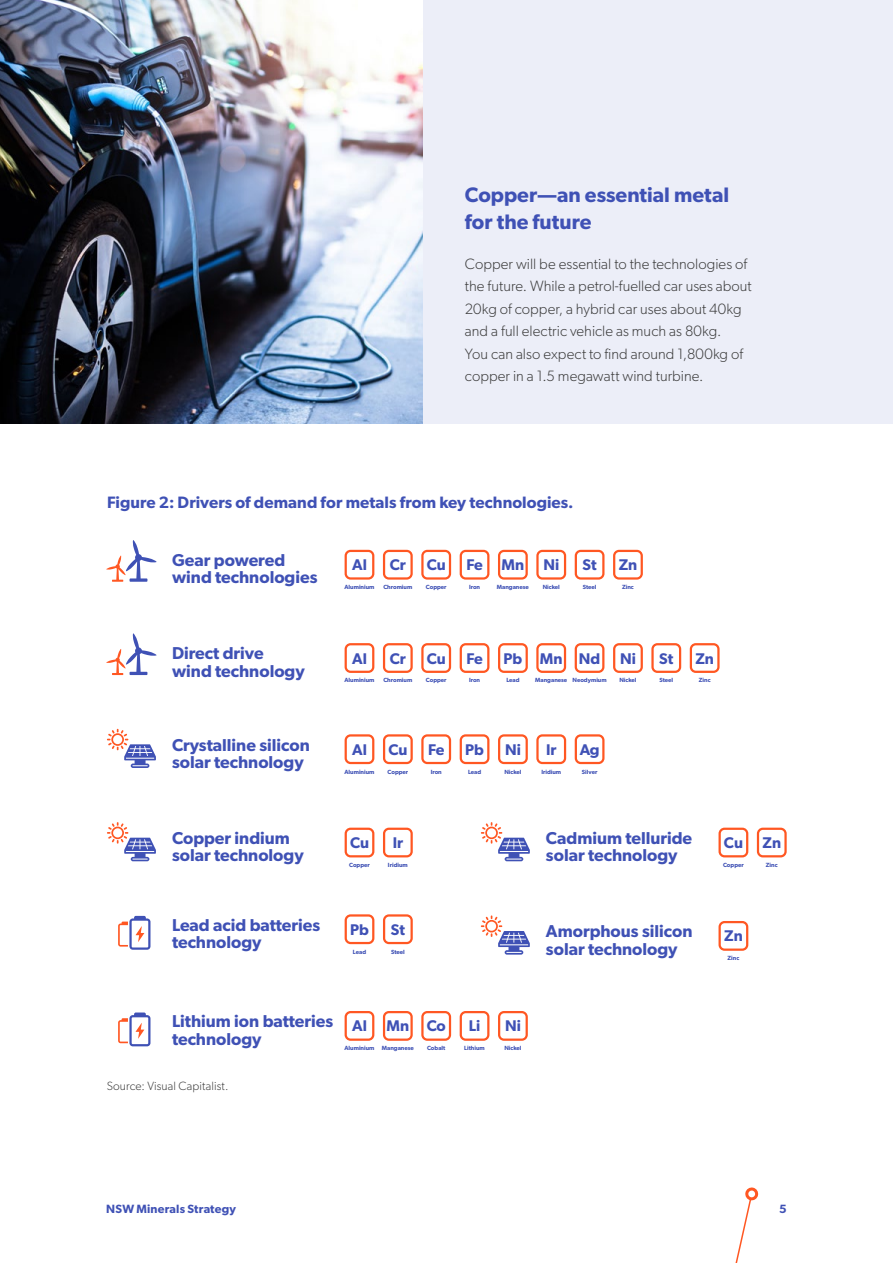
<style>
.page{position:relative;width:893px;height:1263px;background:#fff}
.page>*{position:absolute;margin:0;border:0;box-sizing:border-box;transform-origin:0 0}
.t1{font:600 21px/27.3px "Gibson";color:#3f51b5}
.t2{font:600 17.25px/17.2px "Gibson";color:#3f51b5}
.t3{font:600 16.5px "Gibson";letter-spacing:.005em;color:#3f51b5}
.t4{font:600 15.45px "Gibson";color:#3f51b5}
.t5{font:300 15px/22.5px "Gibson";letter-spacing:.005em;color:#3c3c3c}
.t6{font:300 12px "Gibson";letter-spacing:.01em;color:#3c3c3c}
.t7{font:600 12px "Gibson";letter-spacing:.015em;color:#3f51b5}
.t8{font:600 6px "Gibson";color:#3f51b5}
</style>
<div class="page">
<svg style="left:735px;top:1187px;width:24px;height:76px"></svg>
<div style="left:410px;top:0;width:483px;height:424px;background:#eceef8"></div>
<svg style="left:106px;top:540px;width:51px;height:42px"></svg>
<div style="left:345px;top:550px;width:29px;height:30px;border:2px solid #ff5722;border-radius:5px"></div>
<div style="left:383px;top:550px;width:30px;height:30px;border:2px solid #ff5722;border-radius:5px"></div>
<div style="left:421px;top:550px;width:30px;height:30px;border:2px solid #ff5722;border-radius:5px"></div>
<div style="left:460px;top:550px;width:29px;height:30px;border:2px solid #ff5722;border-radius:5px"></div>
<div style="left:498px;top:550px;width:30px;height:30px;border:2px solid #ff5722;border-radius:5px"></div>
<div style="left:536px;top:550px;width:30px;height:30px;border:2px solid #ff5722;border-radius:5px"></div>
<div style="left:575px;top:550px;width:29px;height:30px;border:2px solid #ff5722;border-radius:5px"></div>
<div style="left:613px;top:550px;width:30px;height:30px;border:2px solid #ff5722;border-radius:5px"></div>
<svg style="left:106px;top:633px;width:51px;height:42px"></svg>
<div style="left:498px;top:643px;width:30px;height:30px;border:2px solid #ff5722;border-radius:5px"></div>
<div style="left:575px;top:643px;width:29px;height:30px;border:2px solid #ff5722;border-radius:5px"></div>
<div style="left:345px;top:643px;width:29px;height:30px;border:2px solid #ff5722;border-radius:5px"></div>
<div style="left:383px;top:643px;width:30px;height:30px;border:2px solid #ff5722;border-radius:5px"></div>
<div style="left:421px;top:643px;width:30px;height:30px;border:2px solid #ff5722;border-radius:5px"></div>
<div style="left:460px;top:643px;width:29px;height:30px;border:2px solid #ff5722;border-radius:5px"></div>
<div style="left:536px;top:643px;width:30px;height:30px;border:2px solid #ff5722;border-radius:5px"></div>
<div style="left:613px;top:643px;width:30px;height:30px;border:2px solid #ff5722;border-radius:5px"></div>
<div style="left:651px;top:643px;width:30px;height:30px;border:2px solid #ff5722;border-radius:5px"></div>
<div style="left:690px;top:643px;width:30px;height:30px;border:2px solid #ff5722;border-radius:5px"></div>
<svg style="left:107px;top:729px;width:49px;height:39px"></svg>
<div style="left:460px;top:734px;width:29px;height:30px;border:2px solid #ff5722;border-radius:5px"></div>
<div style="left:345px;top:734px;width:29px;height:30px;border:2px solid #ff5722;border-radius:5px"></div>
<div style="left:383px;top:734px;width:30px;height:30px;border:2px solid #ff5722;border-radius:5px"></div>
<div style="left:421px;top:734px;width:30px;height:30px;border:2px solid #ff5722;border-radius:5px"></div>
<div style="left:498px;top:734px;width:30px;height:30px;border:2px solid #ff5722;border-radius:5px"></div>
<div style="left:536px;top:734px;width:30px;height:30px;border:2px solid #ff5722;border-radius:5px"></div>
<div style="left:575px;top:734px;width:29px;height:30px;border:2px solid #ff5722;border-radius:5px"></div>
<svg style="left:107px;top:822px;width:49px;height:39px"></svg>
<div style="left:345px;top:828px;width:29px;height:29px;border:2px solid #ff5722;border-radius:5px"></div>
<div style="left:383px;top:828px;width:30px;height:29px;border:2px solid #ff5722;border-radius:5px"></div>
<svg style="left:481px;top:822px;width:49px;height:39px"></svg>
<div style="left:718px;top:828px;width:30px;height:29px;border:2px solid #ff5722;border-radius:5px"></div>
<div style="left:757px;top:828px;width:30px;height:29px;border:2px solid #ff5722;border-radius:5px"></div>
<svg style="left:118px;top:916px;width:32px;height:34px"></svg>
<div style="left:345px;top:914px;width:29px;height:30px;border:2px solid #ff5722;border-radius:5px"></div>
<div style="left:383px;top:914px;width:30px;height:30px;border:2px solid #ff5722;border-radius:5px"></div>
<svg style="left:481px;top:915px;width:49px;height:40px"></svg>
<div style="left:718px;top:921px;width:30px;height:30px;border:2px solid #ff5722;border-radius:5px"></div>
<svg style="left:118px;top:1012px;width:32px;height:34px"></svg>
<div style="left:498px;top:1011px;width:30px;height:30px;border:2px solid #ff5722;border-radius:5px"></div>
<div style="left:345px;top:1011px;width:29px;height:30px;border:2px solid #ff5722;border-radius:5px"></div>
<div style="left:383px;top:1011px;width:30px;height:30px;border:2px solid #ff5722;border-radius:5px"></div>
<div style="left:421px;top:1011px;width:30px;height:30px;border:2px solid #ff5722;border-radius:5px"></div>
<div style="left:460px;top:1011px;width:29px;height:30px;border:2px solid #ff5722;border-radius:5px"></div>
<img style="left:0;top:0;width:422px;height:424px">
<h3 class="t1" style="left:465px;top:180px;width:266px">Copper—an essential metal for the future</h3>
<p class="t5" style="left:465px;top:252px;width:288px">Copper will be essential to the technologies of the future. While a petrol-fuelled car uses about 20kg of copper, a hybrid car uses about 40kg and a full electric vehicle as much as 80kg.<br>You can also expect to fnd around 1,800kg of copper in a 1.5 megawatt wind turbine.</p>
<p class="t3" style="left:107px;top:493px;width:468px">Figure 2: Drivers of demand for metals from key technologies.</p>
<p class="t2" style="left:172px;top:551px;width:147px">Gear powered wind technologies</p>
<p class="t4" style="left:352px;top:556px;width:16px">Al</p>
<p class="t4" style="left:390px;top:556px;width:18px">Cr</p>
<p class="t4" style="left:427px;top:556px;width:21px">Cu</p>
<p class="t4" style="left:466px;top:556px;width:94px">Fe Mn Ni</p>
<p class="t4" style="left:583px;top:556px;width:16px">St</p>
<p class="t4" style="left:619px;top:556px;width:20px">Zn</p>
<p class="t8" style="left:344px;top:583px;width:32px">Aluminium</p>
<p class="t8" style="left:383px;top:583px;width:30px">Chromium</p>
<p class="t8" style="left:426px;top:583px;width:22px">Copper</p>
<p class="t8" style="left:469px;top:583px;width:13px">Iron</p>
<p class="t8" style="left:497px;top:583px;width:34px">Manganese</p>
<p class="t8" style="left:543px;top:583px;width:19px">Nickel</p>
<p class="t8" style="left:583px;top:583px;width:15px">Steel</p>
<p class="t8" style="left:622px;top:583px;width:13px">Zinc</p>
<p class="t2" style="left:172px;top:644px;width:134px">Direct drive wind technology</p>
<p class="t4" style="left:352px;top:649px;width:16px">Al</p>
<p class="t4" style="left:390px;top:649px;width:18px">Cr</p>
<p class="t4" style="left:427px;top:649px;width:21px">Cu</p>
<p class="t4" style="left:466px;top:649px;width:18px">Fe</p>
<p class="t4" style="left:504px;top:649px;width:98px">Pb Mn Nd</p>
<p class="t4" style="left:620px;top:649px;width:17px">Ni</p>
<p class="t4" style="left:659px;top:649px;width:16px">St</p>
<p class="t4" style="left:695px;top:649px;width:20px">Zn</p>
<p class="t8" style="left:344px;top:677px;width:32px">Aluminium</p>
<p class="t8" style="left:383px;top:677px;width:30px">Chromium</p>
<p class="t8" style="left:426px;top:677px;width:22px">Copper</p>
<p class="t8" style="left:469px;top:677px;width:13px">Iron</p>
<p class="t8" style="left:506px;top:677px;width:15px">Lead</p>
<p class="t8" style="left:535px;top:677px;width:73px">Manganese Neodymium</p>
<p class="t8" style="left:619px;top:677px;width:19px">Nickel</p>
<p class="t8" style="left:659px;top:677px;width:15px">Steel</p>
<p class="t8" style="left:699px;top:677px;width:13px">Zinc</p>
<p class="t2" style="left:172px;top:736px;width:139px">Crystalline silicon solar technology</p>
<p class="t4" style="left:352px;top:740px;width:16px">Al</p>
<p class="t4" style="left:388px;top:740px;width:21px">Cu</p>
<p class="t4" style="left:428px;top:740px;width:18px">Fe</p>
<p class="t4" style="left:465px;top:740px;width:20px">Pb</p>
<p class="t4" style="left:505px;top:740px;width:17px">Ni</p>
<p class="t4" style="left:546px;top:740px;width:12px">Ir</p>
<p class="t4" style="left:580px;top:740px;width:21px">Ag</p>
<p class="t8" style="left:344px;top:768px;width:32px">Aluminium</p>
<p class="t8" style="left:388px;top:768px;width:22px">Copper</p>
<p class="t8" style="left:431px;top:768px;width:13px">Iron</p>
<p class="t8" style="left:468px;top:768px;width:15px">Lead</p>
<p class="t8" style="left:504px;top:768px;width:19px">Nickel</p>
<p class="t8" style="left:541px;top:768px;width:21px">Iridium</p>
<p class="t8" style="left:582px;top:768px;width:17px">Silver</p>
<p class="t2" style="left:172px;top:829px;width:119px">Copper indium</p>
<p class="t4" style="left:350px;top:833px;width:21px">Cu</p>
<p class="t4" style="left:393px;top:833px;width:12px">Ir</p>
<p class="t2" style="left:546px;top:829px;width:148px">Cadmium telluride</p>
<p class="t2" style="left:172px;top:846px;width:133px">solar technology</p>
<p class="t2" style="left:546px;top:846px;width:133px">solar technology</p>
<p class="t4" style="left:724px;top:833px;width:21px">Cu</p>
<p class="t4" style="left:762px;top:833px;width:20px">Zn</p>
<p class="t8" style="left:349px;top:861px;width:22px">Copper</p>
<p class="t8" style="left:388px;top:861px;width:21px">Iridium</p>
<p class="t8" style="left:723px;top:861px;width:22px">Copper</p>
<p class="t8" style="left:766px;top:861px;width:13px">Zinc</p>
<p class="t2" style="left:172px;top:916px;width:150px">Lead acid batteries</p>
<p class="t4" style="left:350px;top:920px;width:20px">Pb</p>
<p class="t4" style="left:391px;top:920px;width:16px">St</p>
<p class="t2" style="left:546px;top:922px;width:148px">Amorphous silicon</p>
<p class="t2" style="left:172px;top:933px;width:91px">technology</p>
<p class="t8" style="left:353px;top:948px;width:15px">Lead</p>
<p class="t8" style="left:391px;top:948px;width:15px">Steel</p>
<p class="t2" style="left:546px;top:939px;width:133px">solar technology</p>
<p class="t2" style="left:172px;top:1012px;width:163px">Lithium ion batteries technology</p>
<p class="t4" style="left:352px;top:1017px;width:16px">Al</p>
<p class="t4" style="left:387px;top:1017px;width:61px">Mn Co</p>
<p class="t4" style="left:469px;top:1017px;width:13px">Li</p>
<p class="t4" style="left:505px;top:1017px;width:17px">Ni</p>
<p class="t8" style="left:344px;top:1045px;width:71px">Aluminium Manganese</p>
<p class="t8" style="left:427px;top:1045px;width:20px">Cobalt</p>
<p class="t8" style="left:464px;top:1045px;width:22px">Lithium</p>
<p class="t8" style="left:504px;top:1045px;width:19px">Nickel</p>
<p class="t6" style="left:107px;top:1078px;width:123px">Source: Visual Capitalist.</p>
<p class="t4" style="left:724px;top:927px;width:20px">Zn</p>
<p class="t8" style="left:728px;top:955px;width:13px">Zinc</p>
<p class="t7" style="left:106px;top:1201px;width:131px">NSW Minerals Strategy</p>
<p class="t7" style="left:779px;top:1201px;width:9px">5</p>
</div>
